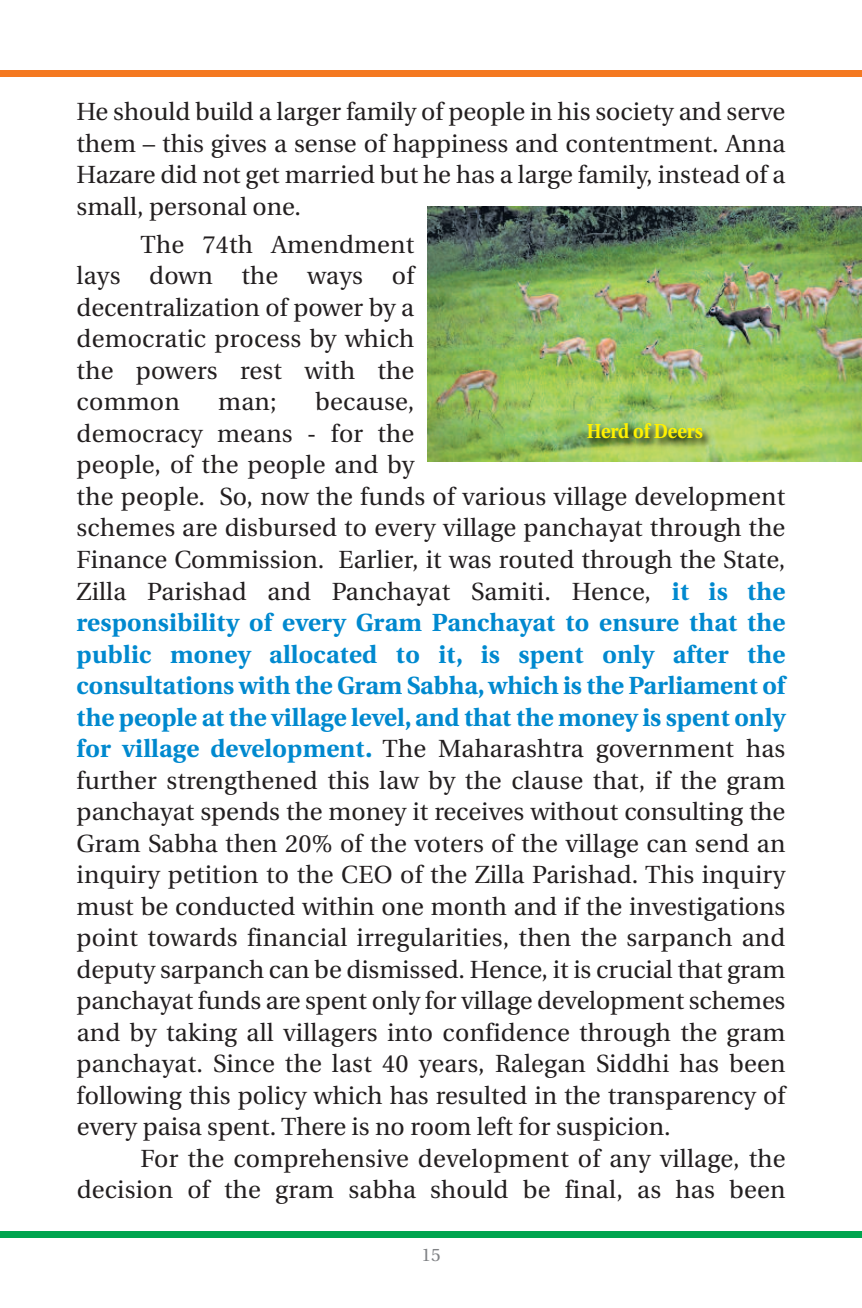
<style>
.page{position:relative;width:862px;height:1308px;background:#fff}
.page>*{position:absolute;margin:0;border:0;box-sizing:border-box;transform-origin:0 0}
.t1{font:24.75px/31.5px "Utopia";letter-spacing:.01em;color:#231f20;text-align:justify}
.t2{font:700 20.25px "Utopia";color:#fff101;scale:.9 1}
.t3{font:18px "Utopia";color:#808285}
.s1{font-weight:700;color:#0089cf}
</style>
<div class="page">
<div style="left:0;top:1231px;width:861px;height:6px;background:#00a54f"></div>
<div style="left:0;top:70px;width:861px;height:7px;background:#f47921"></div>
<img style="left:427px;top:206px;width:434px;height:208px">
<img style="left:427px;top:414px;width:434px;height:48px">
<p class="t1" style="left:77px;top:98px;width:709px">He should build a larger family of people in his society and serve them – this gives a sense of happiness and contentment. Anna Hazare did not get married but he has a large family, instead of a small, personal one.</p>
<p class="t1" style="left:77px;top:231px;width:339px;text-indent:64px">The 74th Amendment lays down the ways of decentralization of power by a democratic process by which the powers rest with the common</p>
<p class="t1" style="left:77px;top:388px;width:710px;text-align:left;text-indent:238px">because,<br>democracy means - for the<br>people, of the people and by<br>the people. So, now the funds of various village development schemes are disbursed to every village panchayat through the Finance Commission. Earlier, it was routed through the State, Zilla Parishad and Panchayat Samiti. Hence, <span class="s1">it is the responsibility of every Gram Panchayat to ensure that the public money allocated to it, is spent only after the consultations with the Gram Sabha,which is the Parliament of the people at the village level, and that the money is spent only for village development.</span> The Maharashtra government has further strengthened this law by the clause that, if the gram panchayat spends the money it receives without consulting the Gram Sabha then 20% of the voters of the village can send an inquiry petition to the CEO of the Zilla Parishad. This inquiry must be conducted within one month and if the investigations point towards financial irregularities, then the sarpanch and deputy sarpanch can be dismissed. Hence, it is crucial that gram panchayat funds are spent only for village development schemes and by taking all villagers into confidence through the gram panchayat. Since the last 40 years, Ralegan Siddhi has been following this policy which has resulted in the transparency of every paisa spent. There is no room left for suspicion.</p>
<p class="t1" style="left:77px;top:1144px;width:709px;text-align:right">For the comprehensive development of any village, the decision of the gram sabha should be final, as has been</p>
<p class="t1" style="left:218px;top:388px;width:60px">man;</p>
<p class="t2" style="left:586px;top:423px;width:130px">Herd of Deers</p>
<p class="t3" style="left:421px;top:1247px;width:21px">15</p>
</div>
